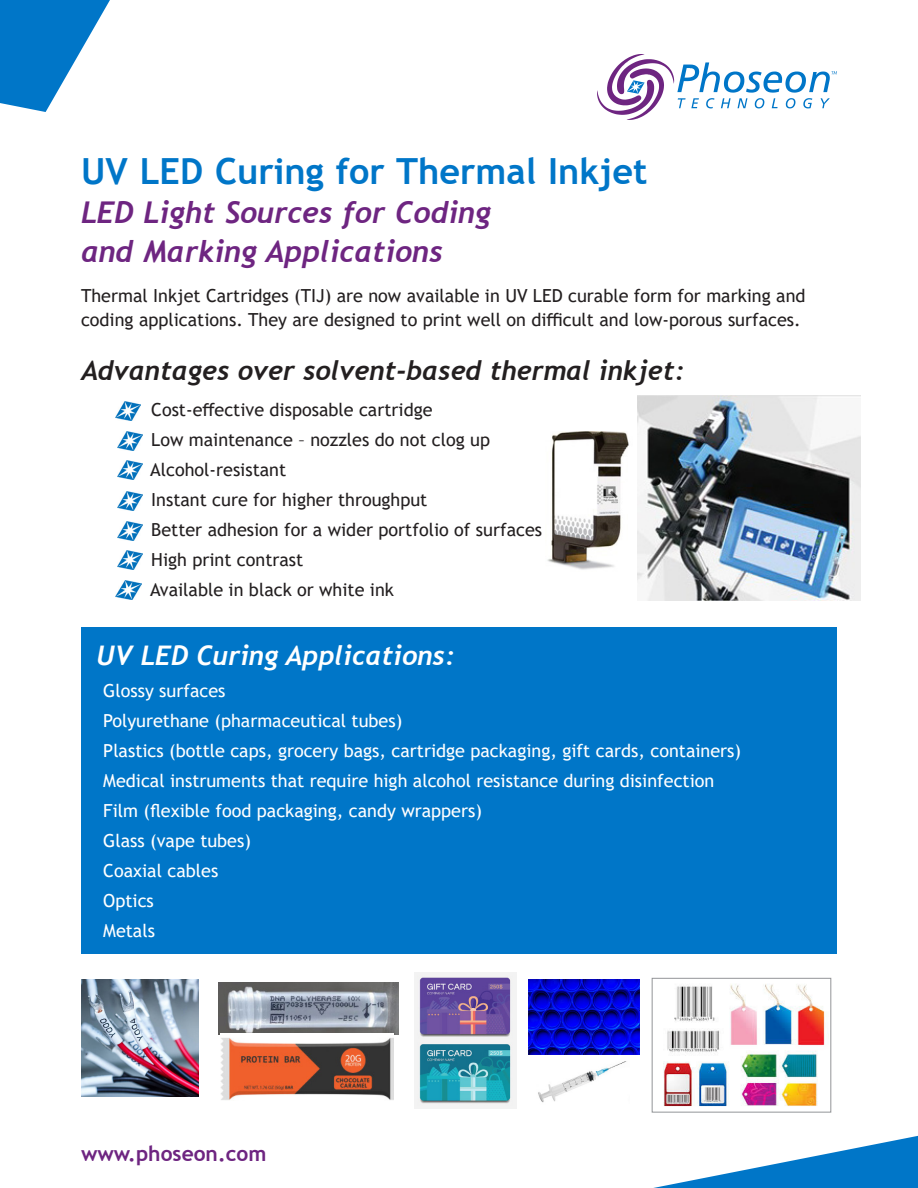
<style>
.page{position:relative;width:918px;height:1188px;background:#fff}
.page>*{position:absolute;margin:0;border:0;box-sizing:border-box;transform-origin:0 0}
.Product_name{font:700 36px "Trebuchet MS";color:#0076c8}
.Product_name-2{font:italic 700 30px/39px "Trebuchet";color:#6e2581}
.t1{font:italic 700 27px "Trebuchet";color:#231f20}
.t2{font:italic 700 27px "Trebuchet";color:#fff}
.t3{font:700 21px "Trebuchet MS";color:#6e2581}
.t4{font:18px/24px "Trebuchet MS";color:#231f20}
.t5{font:18px/30px "Trebuchet MS";color:#fff}
</style>
<div class="page">
<svg style="left:653px;top:1135px;width:265px;height:53px"></svg>
<svg style="left:0;top:0;width:110px;height:112px"></svg>
<svg style="left:597px;top:54px;width:240px;height:66px"></svg>
<img style="left:116px;top:402px;width:25px;height:19px">
<img style="left:117px;top:431px;width:25px;height:20px">
<img style="left:117px;top:461px;width:25px;height:19px">
<img style="left:117px;top:492px;width:25px;height:19px">
<img style="left:117px;top:521px;width:25px;height:19px">
<img style="left:117px;top:551px;width:25px;height:19px">
<img style="left:116px;top:581px;width:25px;height:19px">
<div style="left:81px;top:627px;width:756px;height:327px;background:#0076c8"></div>
<img style="left:218px;top:982px;width:180px;height:52px">
<img style="left:221px;top:1033px;width:172px;height:67px">
<img style="left:415px;top:972px;width:102px;height:136px">
<img style="left:538px;top:1061px;width:89px;height:42px">
<img style="left:81px;top:980px;width:117px;height:117px">
<img style="left:528px;top:980px;width:112px;height:74px">
<img style="left:663px;top:984px;width:166px;height:123px">
<div style="left:652px;top:978px;width:179px;height:134px;border:1px solid #939598"></div>
<img style="left:547px;top:431px;width:82px;height:139px">
<img style="left:638px;top:396px;width:223px;height:205px">
<p class="Product_name" style="left:81px;top:149px;width:568px">UV LED Curing for Thermal Inkjet</p>
<p class="Product_name-2" style="left:81px;top:193px;width:412px">LED Light Sources for Coding and Marking Applications</p>
<p class="t4" style="left:81px;top:284px;width:726px">Thermal Inkjet Cartridges (TIJ) are now available in UV LED curable form for marking and coding applications. They are designed to print well on difficult and low-porous surfaces.</p>
<p class="t1" style="left:81px;top:353px;width:605px">Advantages over solvent-based thermal inkjet:</p>
<p class="t4" style="left:151px;top:398px;width:283px">Cost-effective disposable cartridge</p>
<p class="t4" style="left:151px;top:428px;width:340px">Low maintenance – nozzles do not clog up</p>
<p class="t4" style="left:150px;top:458px;width:137px">Alcohol-resistant</p>
<p class="t4" style="left:151px;top:488px;width:278px">Instant cure for higher throughput</p>
<p class="t4" style="left:151px;top:518px;width:392px">Better adhesion for a wider portfolio of surfaces</p>
<p class="t4" style="left:151px;top:548px;width:154px">High print contrast</p>
<p class="t4" style="left:150px;top:578px;width:245px">Available in black or white ink</p>
<p class="t2" style="left:97px;top:638px;width:360px">UV LED Curing Applications:</p>
<p class="t5" style="left:103px;top:675px;width:639px">Glossy surfaces<br>Polyurethane (pharmaceutical tubes)<br>Plastics (bottle caps, grocery bags, cartridge packaging, gift cards, containers)<br>Medical instruments that require high alcohol resistance during disinfection Film (flexible food packaging, candy wrappers)<br>Glass (vape tubes)<br>Coaxial cables<br>Optics<br>Metals</p>
<p class="t3" style="left:81px;top:1140px;width:187px">www.phoseon.com</p>
</div>
